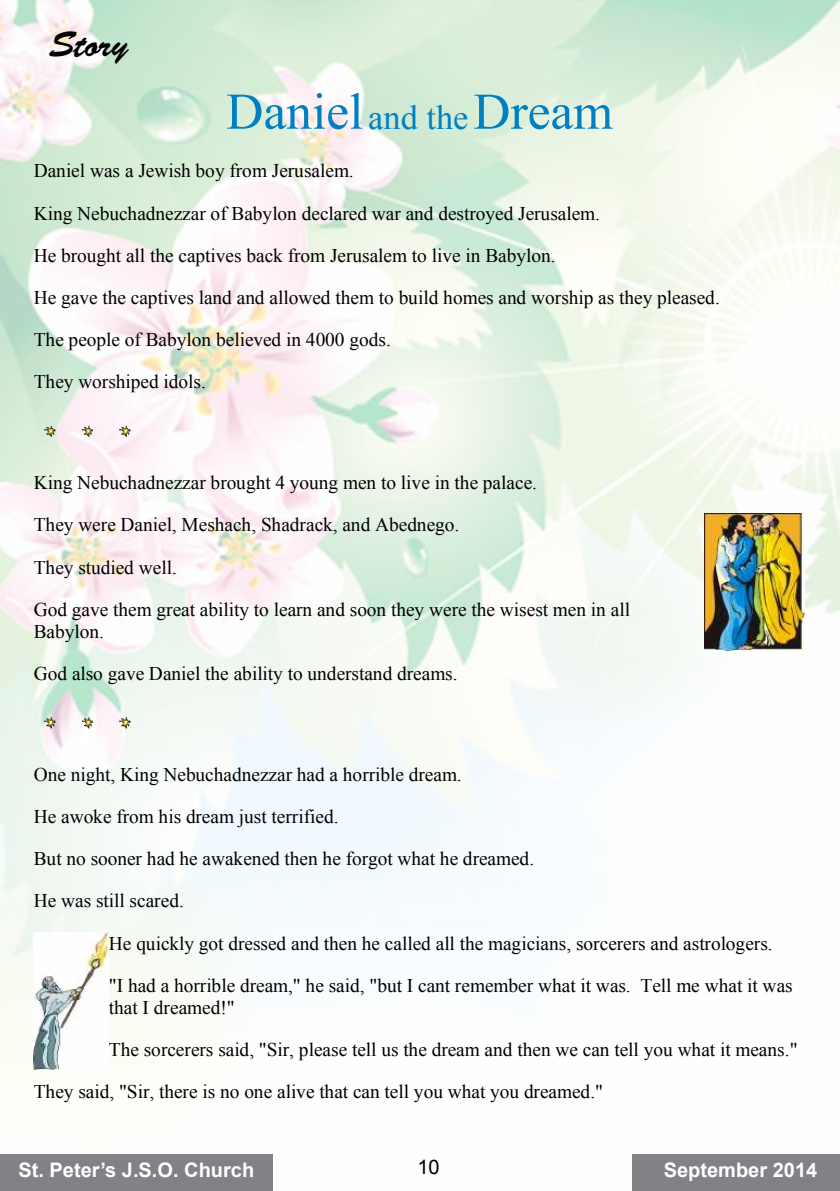
<style>
.page{position:relative;width:840px;height:1191px;background:#fff}
.page>*{position:absolute;margin:0;border:0;box-sizing:border-box;transform-origin:0 0}
.t1{font:51.4px "Times New Roman";color:#0080c0}
.t2{font:36px "Brush Script Std";color:#000}
.t3{font:700 20px "Arial";color:#fff}
.t4{font:20px "Arial";color:#000}
.t5{font:19.4px/42.2px "Times New Roman";color:#000}
.s1{font-size:34.2px}
</style>
<div class="page">
<img style="left:0;top:0;width:840px;height:1191px">
<div style="left:0;top:1154px;width:272px;height:37px;background:#808285"></div>
<div style="left:632px;top:1154px;width:207px;height:37px;background:#808285"></div>
<img style="left:34px;top:413px;width:112px;height:38px">
<img style="left:34px;top:704px;width:112px;height:39px">
<img style="left:704px;top:514px;width:100px;height:137px">
<img style="left:34px;top:932px;width:75px;height:137px">
<h2 class="t2" style="left:49px;top:25px;width:80px">Story</h2>
<h1 class="t1" style="left:226px;top:77px;width:388px">Daniel <span class="s1">and the</span>Dream</h1>
<p class="t5" style="left:34px;top:149px;width:687px">Daniel was a Jewish boy from Jerusalem.<br>King Nebuchadnezzar of Babylon declared war and destroyed Jerusalem.<br>He brought all the captives back from Jerusalem to live in Babylon.<br>He gave the captives land and allowed them to build homes and worship as they pleased.<br>The people of Babylon believed in 4000 gods.<br>They worshiped idols.</p>
<p class="t5" style="left:34px;top:461px;width:597px">King Nebuchadnezzar brought 4 young men to live in the palace.<br>They were Daniel, Meshach, Shadrack, and Abednego.<br>They studied well.<br>God gave them great ability to learn and soon they were the wisest men in all</p>
<p class="t5" style="left:34px;top:610px;width:425px">Babylon.<br>God also gave Daniel the ability to understand dreams.</p>
<p class="t5" style="left:34px;top:753px;width:501px">One night, King Nebuchadnezzar had a horrible dream.<br>He awoke from his dream just terrified.<br>But no sooner had he awakened then he forgot what he dreamed.<br>He was still scared.</p>
<p class="t5" style="left:109px;top:921px;width:685px">He quickly got dressed and then he called all the magicians, sorcerers and astrologers.<br>"I had a horrible dream," he said, "but I cant remember what it was. Tell me what it was</p>
<p class="t5" style="left:109px;top:986px;width:127px">that I dreamed!"</p>
<p class="t5" style="left:109px;top:1028px;width:689px">The sorcerers said, "Sir, please tell us the dream and then we can tell you what it means."</p>
<p class="t5" style="left:34px;top:1070px;width:570px">They said, "Sir, there is no one alive that can tell you what you dreamed."</p>
<p class="t3" style="left:18px;top:1156px;width:237px">St. Peter’s J.S.O. Church</p>
<p class="t4" style="left:417px;top:1154px;width:24px">10</p>
<p class="t3" style="left:663px;top:1156px;width:155px">September 2014</p>
</div>
